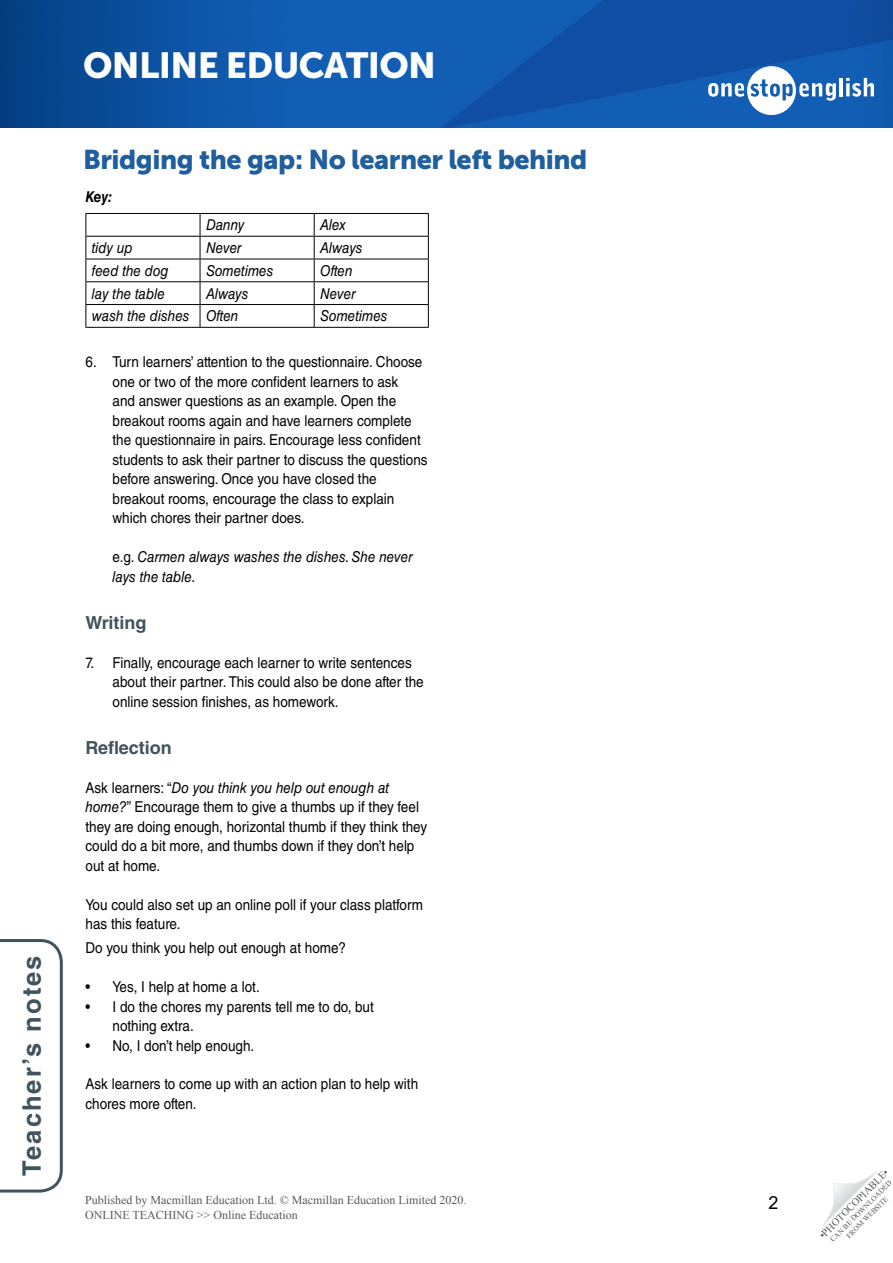
<style>
.page{position:relative;width:893px;height:1263px;background:#fff}
.page>*{position:absolute;margin:0;border:0;box-sizing:border-box;transform-origin:0 0}
.t1{font:36px "Museo Sans 900";letter-spacing:-.015em;color:#fff}
.Article_Subtitle{font:27px "Museo Sans 900";letter-spacing:-.015em;color:#215e9e}
.t2{font:700 25.5px "Helvetica LT Std";letter-spacing:.08em;color:#41535d}
.TN__Title{font:700 18px "Helvetica LT Std";color:#41535d}
.t3{font:18px "Arial";color:#000}
.TN__Body_text{font:15px/19.5px "Helvetica LT Std";color:#000;scale:.9 1}
.TN__Box_text{font:italic 15px "Helvetica LT Std";color:#000;scale:.9 1}
.TN__NL_Body_text{font:italic 15px/19.5px "Helvetica LT Std";color:#000;scale:.9 1}
.TN__Key_title{font:italic 700 15px "Helvetica LT Std";color:#000;scale:.9 1}
.Template__Footer{font:12px "Times New Roman";color:#58595b}
.t4{font:10.5px "Times New Roman";color:#58595b}
.t5{font:7.5px/9px "Times New Roman";color:#58595b;text-align:center}
.s1{font-style:normal}
.s2{font-style:italic}
</style>
<div class="page">
<svg style="left:822px;top:1171px;width:55px;height:55px"></svg>
<svg style="left:0;top:939px;width:63px;height:254px"></svg>
<img style="left:0;top:0;width:893px;height:128px">
<svg style="left:708px;top:66px;width:128px;height:49px"></svg>
<hr style="left:839px;top:78px;width:4px;height:18px;background:#fff">
<svg style="left:846px;top:78px;width:28px;height:19px"></svg>
<hr style="left:86px;top:213px;width:114px;height:1px;background:#000">
<hr style="left:200px;top:213px;width:114px;height:1px;background:#000">
<hr style="left:314px;top:213px;width:115px;height:1px;background:#000">
<hr style="left:86px;top:236px;width:114px;height:1px;background:#000">
<hr style="left:200px;top:236px;width:114px;height:1px;background:#000">
<hr style="left:314px;top:236px;width:115px;height:1px;background:#000">
<hr style="left:86px;top:259px;width:114px;height:1px;background:#000">
<hr style="left:200px;top:259px;width:114px;height:1px;background:#000">
<hr style="left:314px;top:259px;width:115px;height:1px;background:#000">
<hr style="left:86px;top:281px;width:114px;height:1px;background:#000">
<hr style="left:200px;top:281px;width:114px;height:1px;background:#000">
<hr style="left:314px;top:281px;width:115px;height:1px;background:#000">
<hr style="left:86px;top:304px;width:114px;height:1px;background:#000">
<svg style="left:86px;top:214px;width:1px;height:113px"></svg>
<hr style="left:200px;top:304px;width:114px;height:1px;background:#000">
<svg style="left:200px;top:214px;width:1px;height:113px"></svg>
<hr style="left:314px;top:304px;width:115px;height:1px;background:#000">
<svg style="left:314px;top:214px;width:1px;height:113px"></svg>
<svg style="left:428px;top:214px;width:1px;height:113px"></svg>
<hr style="left:86px;top:327px;width:114px;height:1px;background:#000">
<hr style="left:200px;top:327px;width:114px;height:1px;background:#000">
<hr style="left:314px;top:327px;width:115px;height:1px;background:#000">
<h3 class="t2" style="left:16px;top:1176px;width:222px;rotate:-90deg">Teacher’s notes</h3>
<h1 class="t1" style="left:83px;top:45px;width:354px">ONLINE EDUCATION</h1>
<p class="Article_Subtitle" style="left:83px;top:144px;width:506px">Bridging the gap: No learner left behind</p>
<p class="TN__Key_title" style="left:86px;top:188px;width:32px">Key:</p>
<p class="TN__Box_text" style="left:206px;top:216px;width:44px">Danny</p>
<p class="TN__Box_text" style="left:320px;top:216px;width:30px">Alex</p>
<p class="TN__Box_text" style="left:92px;top:239px;width:47px">tidy up</p>
<p class="TN__Box_text" style="left:206px;top:239px;width:41px">Never</p>
<p class="TN__Box_text" style="left:320px;top:239px;width:49px">Always</p>
<p class="TN__Box_text" style="left:92px;top:262px;width:87px">feed the dog</p>
<p class="TN__Box_text" style="left:206px;top:262px;width:77px">Sometimes</p>
<p class="TN__Box_text" style="left:320px;top:262px;width:37px">Often</p>
<p class="TN__Box_text" style="left:92px;top:285px;width:83px">lay the table</p>
<p class="TN__Box_text" style="left:206px;top:285px;width:49px">Always</p>
<p class="TN__Box_text" style="left:320px;top:285px;width:41px">Never</p>
<p class="TN__Box_text" style="left:92px;top:307px;width:110px">wash the dishes</p>
<p class="TN__Box_text" style="left:206px;top:307px;width:37px">Often</p>
<p class="TN__Box_text" style="left:320px;top:307px;width:77px">Sometimes</p>
<p class="TN__Body_text" style="left:112px;top:352px;width:352px;text-indent:-27px">6. Turn learners’ attention to the questionnaire. Choose one or two of the more confident learners to ask<br>and answer questions as an example. Open the breakout rooms again and have learners complete the questionnaire in pairs. Encourage less confident students to ask their partner to discuss the questions before answering. Once you have closed the breakout rooms, encourage the class to explain which chores their partner does.</p>
<p class="TN__NL_Body_text" style="left:112px;top:547px;width:335px"><span class="s1">e.g.</span> Carmen always washes the dishes. She never lays the table.</p>
<p class="TN__Title" style="left:86px;top:611px;width:63px">Writing</p>
<p class="TN__Body_text" style="left:112px;top:653px;width:347px;text-indent:-27px">7. Finally, encourage each learner to write sentences about their partner. This could also be done after the online session finishes, as homework.</p>
<p class="TN__Title" style="left:86px;top:736px;width:88px">Reflection</p>
<p class="TN__Body_text" style="left:86px;top:778px;width:381px">Ask learners: “<span class="s2">Do you think you help out enough at home?</span>” Encourage them to give a thumbs up if they feel they are doing enough, horizontal thumb if they think they could do a bit more, and thumbs down if they don’t help out at home.</p>
<p class="TN__Body_text" style="left:86px;top:895px;width:377px">You could also set up an online poll if your class platform has this feature.</p>
<p class="TN__Body_text" style="left:86px;top:938px;width:291px">Do you think you help out enough at home?</p>
<p class="TN__Body_text" style="left:86px;top:977px;width:195px">• Yes, I help at home a lot.</p>
<p class="TN__Body_text" style="left:112px;top:997px;width:292px;text-indent:-27px">• I do the chores my parents tell me to do, but nothing extra.</p>
<p class="TN__Body_text" style="left:86px;top:1036px;width:189px">• No, I don’t help enough.</p>
<p class="TN__Body_text" style="left:86px;top:1074px;width:371px">Ask learners to come up with an action plan to help with chores more often.</p>
<p class="Template__Footer" style="left:85px;top:1192px;width:383px">Published by Macmillan Education Ltd. © Macmillan Education Limited 2020.</p>
<p class="Template__Footer" style="left:85px;top:1207px;width:214px">ONLINE TEACHING &gt;&gt; Online Education</p>
<p class="t3" style="left:769px;top:1193px;width:12px">2</p>
<p class="t4" style="left:816px;top:1232px;width:95px;rotate:-45deg">•PHOTOCOPIABLE•</p>
<p class="t5" style="left:828px;top:1237px;width:85px;rotate:-45deg">CAN BE DOWNLOADED<br>FROM WEBSITE</p>
</div>
